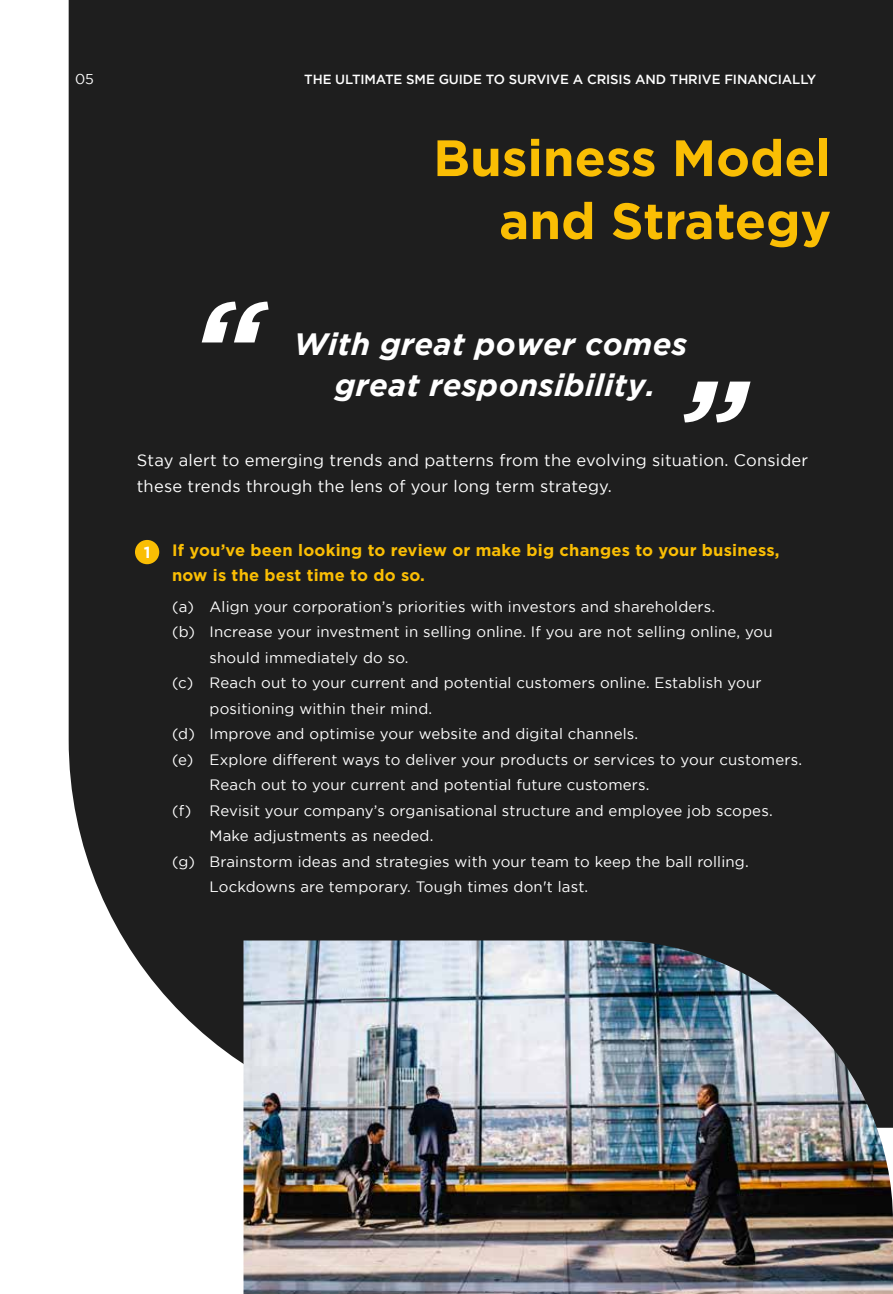
<style>
.page{position:relative;width:893px;height:1294px;background:#fff}
.page>*{position:absolute;margin:0;border:0;box-sizing:border-box;transform-origin:0 0}
.t1{font:italic 700 126.9px "Gotham";color:#fff}
.t2{font:700 51px/63px "Gotham";color:#fabe04;text-align:right}
.t3{font:italic 700 30.75px "Gotham";letter-spacing:.01em;color:#fff}
.t4{font:16.5px/25.5px "Gotham";letter-spacing:.01em;color:#fff}
.t5{font:700 16.5px/25.5px "Gotham";letter-spacing:.01em;color:#fabe04}
.t6{font:700 16.05px "Gotham";color:#fff}
.t7{font:15px/25.5px "Gotham";letter-spacing:.01em;color:#fff}
.t8{font:14.25px "Gotham";color:#fff}
.t9{font:500 13.2px "Gotham";letter-spacing:-.005em;color:#fff}
</style>
<div class="page">
<div style="left:69px;top:0;width:824px;height:1064px;background:#1e1e1e"></div>
<div style="left:135px;top:540px;width:24px;height:24px;background:#fabe04;border-radius:50%"></div>
<svg style="left:892px;top:0;width:1px;height:16px"></svg>
<img style="left:243px;top:940px;width:650px;height:354px">
<p class="t8" style="left:75px;top:71px;width:20px">05</p>
<p class="t9" style="left:304px;top:72px;width:513px">THE ULTIMATE SME GUIDE TO SURVIVE A CRISIS AND THRIVE FINANCIALLY</p>
<h1 class="t1" style="left:190px;top:273px;width:74px">“</h1>
<h2 class="t2" style="left:433px;top:125px;width:399px">Business Model and Strategy</h2>
<h3 class="t3" style="left:294px;top:326px;width:395px">With great power comes</h3>
<h3 class="t3" style="left:335px;top:368px;width:322px">great responsibility.</h3>
<h1 class="t1" style="left:674px;top:352px;width:74px">”</h1>
<p class="t4" style="left:137px;top:447px;width:673px">Stay alert to emerging trends and patterns from the evolving situation. Consider these trends through the lens of your long term strategy.</p>
<p class="t6" style="left:144px;top:543px;width:8px">1</p>
<p class="t5" style="left:172px;top:536px;width:609px">If you’ve been looking to review or make big changes to your business, now is the best time to do so.</p>
<p class="t7" style="left:172px;top:593px;width:24px">(a) (b)</p>
<p class="t7" style="left:172px;top:670px;width:23px">(c)</p>
<p class="t7" style="left:172px;top:721px;width:24px">(d) (e)</p>
<p class="t7" style="left:172px;top:797px;width:21px">(f)</p>
<p class="t7" style="left:172px;top:848px;width:25px">(g)</p>
<p class="t7" style="left:210px;top:593px;width:594px">Align your corporation’s priorities with investors and shareholders.<br>Increase your investment in selling online. If you are not selling online, you should immediately do so.<br>Reach out to your current and potential customers online. Establish your positioning within their mind.<br>Improve and optimise your website and digital channels.<br>Explore different ways to deliver your products or services to your customers.<br>Reach out to your current and potential future customers.<br>Revisit your company’s organisational structure and employee job scopes.<br>Make adjustments as needed.<br>Brainstorm ideas and strategies with your team to keep the ball rolling.<br>Lockdowns are temporary. Tough times don't last.</p>
</div>
